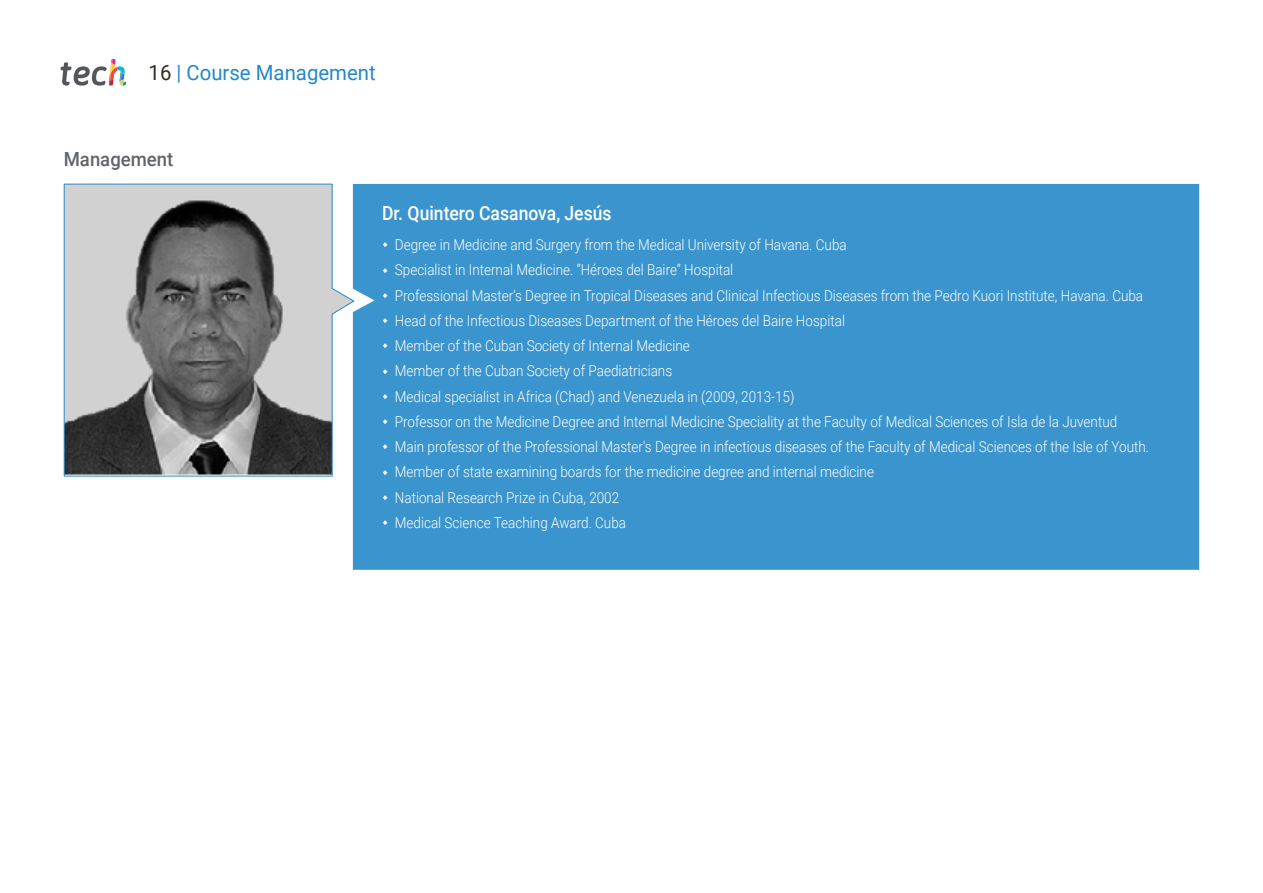
<style>
.page{position:relative;width:1263px;height:893px;background:#fff}
.page>*{position:absolute;margin:0;border:0;box-sizing:border-box;transform-origin:0 0}
.t1{font:21px "Roboto";color:#2488c9}
.t2{font:500 19.5px "Roboto";color:#fff;scale:.9 1}
.t3{font:500 19.5px "Roboto";color:#61646a;scale:.95 1}
.t4{font:300 15px/25.2px "Roboto";color:#fff;scale:.9 1}
.s1{color:#312e20}
</style>
<div class="page">
<svg style="left:61px;top:59px;width:65px;height:27px"></svg>
<div style="left:353px;top:184px;width:846px;height:386px;background:#3a94ce"></div>
<svg style="left:64px;top:184px;width:290px;height:292px"></svg>
<svg style="left:383px;top:242px;width:4px;height:5px"></svg>
<svg style="left:383px;top:268px;width:4px;height:5px"></svg>
<svg style="left:383px;top:293px;width:4px;height:5px"></svg>
<svg style="left:383px;top:318px;width:4px;height:5px"></svg>
<svg style="left:383px;top:343px;width:4px;height:5px"></svg>
<svg style="left:383px;top:369px;width:4px;height:5px"></svg>
<svg style="left:383px;top:394px;width:4px;height:5px"></svg>
<svg style="left:383px;top:419px;width:4px;height:5px"></svg>
<svg style="left:383px;top:444px;width:4px;height:5px"></svg>
<svg style="left:383px;top:470px;width:4px;height:5px"></svg>
<svg style="left:383px;top:495px;width:4px;height:5px"></svg>
<svg style="left:383px;top:520px;width:4px;height:5px"></svg>
<h1 class="t1" style="left:149px;top:57px;width:229px"><span class="s1">16</span> | Course Management</h1>
<h2 class="t3" style="left:64px;top:145px;width:117px">Management</h2>
<h2 class="t2" style="left:382px;top:199px;width:256px">Dr. Quintero Casanova, Jesús</h2>
<p class="t4" style="left:395px;top:232px;width:839px">Degree in Medicine and Surgery from the Medical University of Havana. Cuba<br>Specialist in Internal Medicine. “Héroes del Baire” Hospital<br>Professional Master's Degree in Tropical Diseases and Clinical Infectious Diseases from the Pedro Kuori Institute, Havana. Cuba Head of the Infectious Diseases Department of the Héroes del Baire Hospital<br>Member of the Cuban Society of Internal Medicine<br>Member of the Cuban Society of Paediatricians<br>Medical specialist in Africa (Chad) and Venezuela in (2009, 2013-15)<br>Professor on the Medicine Degree and Internal Medicine Speciality at the Faculty of Medical Sciences of Isla de la Juventud Main professor of the Professional Master's Degree in infectious diseases of the Faculty of Medical Sciences of the Isle of Youth.<br>Member of state examining boards for the medicine degree and internal medicine<br>National Research Prize in Cuba, 2002<br>Medical Science Teaching Award. Cuba</p>
</div>
